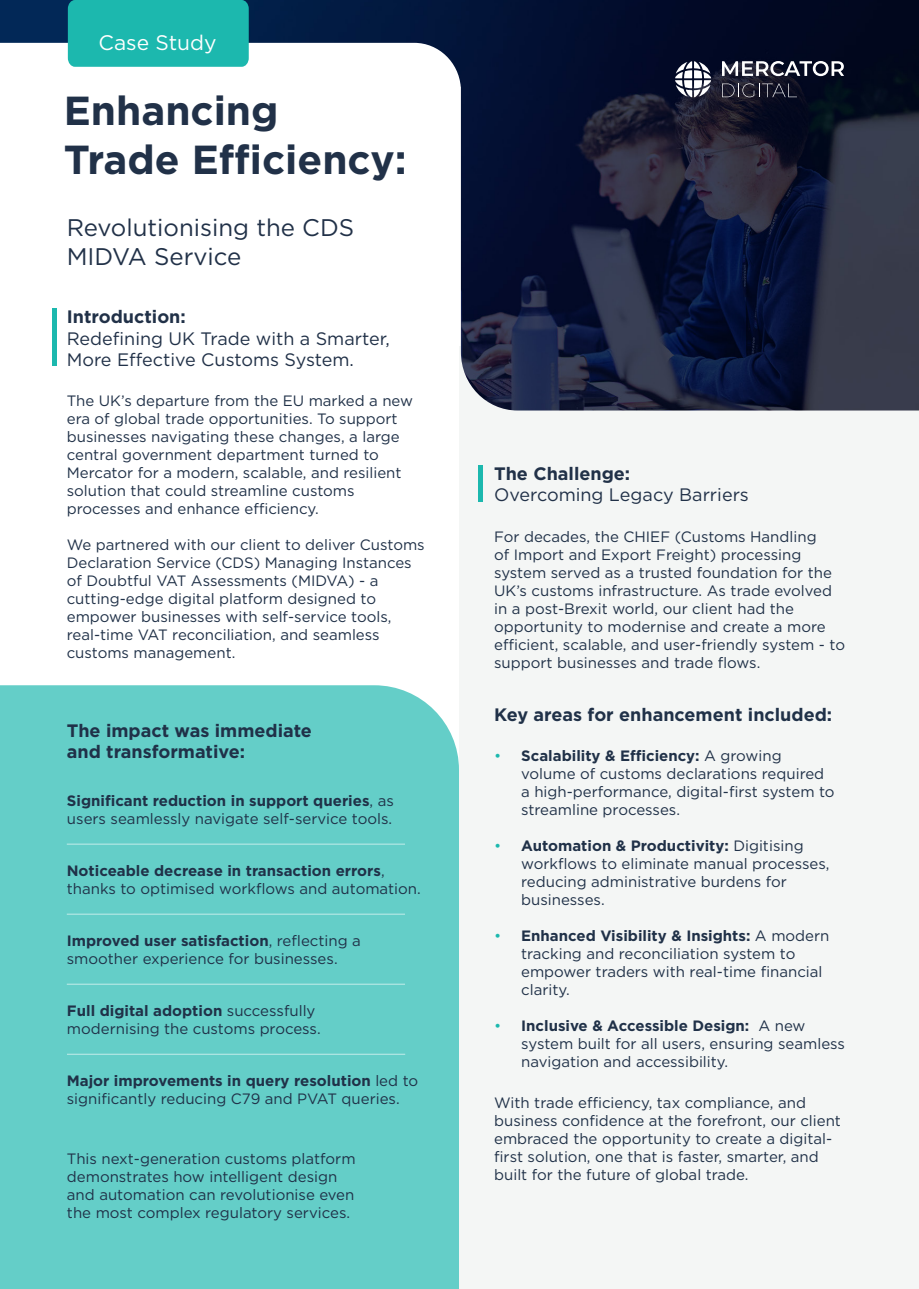
<style>
.page{position:relative;width:919px;height:1289px;background:#fff}
.page>*{position:absolute;margin:0;border:0;box-sizing:border-box;transform-origin:0 0}
.t1{font:700 40.5px/48.6px "Gotham";color:#213148}
.t2{font:24px/28.8px "Gotham";color:#213148}
.t3{font:21px "Gotham";color:#fff}
.t4{font:18px/21.6px "Gotham";color:#213148}
.t5{font:700 18px/21.6px "Gotham";color:#203148}
.t6{font:15px/18px "Gotham";color:#203148}
.s1{font-weight:700}
.s2{color:#1cb8ae}
</style>
<div class="page">
<div style="left:459px;top:347px;width:459px;height:941px;background:#f4f6f5"></div>
<img style="left:0;top:0;width:918px;height:410px">
<hr style="left:52px;top:308px;width:4px;height:58px;background:#1cb8ae">
<hr style="left:478px;top:465px;width:4px;height:36px;background:#1cb8ae">
<svg style="left:675px;top:61px;width:36px;height:36px"></svg>
<svg style="left:722px;top:61px;width:122px;height:15px"></svg>
<svg style="left:722px;top:83px;width:74px;height:14px"></svg>
<div style="left:0;top:685px;width:459px;height:603px;background:#64cec8"></div>
<hr style="left:67px;top:843px;width:338px;height:1px;background:#fff">
<hr style="left:67px;top:983px;width:338px;height:1px;background:#fff">
<hr style="left:67px;top:1053px;width:338px;height:1px;background:#fff">
<hr style="left:67px;top:913px;width:338px;height:1px;background:#fff">
<div style="left:68px;top:0;width:181px;height:67px;background:#1cb8ae"></div>
<p class="t3" style="left:98px;top:29px;width:120px">Case Study</p>
<p class="t1" style="left:64px;top:86px;width:344px">Enhancing<br>Trade Efficiency:</p>
<p class="t2" style="left:67px;top:212px;width:289px">Revolutionising the CDS<br>MIDVA Service</p>
<p class="t4" style="left:67px;top:305px;width:324px"><span class="s1">Introduction:<br></span>Redefining UK Trade with a Smarter,<br>More Effective Customs System.</p>
<p class="t6" style="left:67px;top:391px;width:348px">The UK’s departure from the EU marked a new era of global trade opportunities. To support businesses navigating these changes, a large central government department turned to Mercator for a modern, scalable, and resilient solution that could streamline customs processes and enhance efficiency.</p>
<p class="t6" style="left:67px;top:535px;width:359px">We partnered with our client to deliver Customs Declaration Service (CDS) Managing Instances of Doubtful VAT Assessments (MIDVA) - a cutting-edge digital platform designed to empower businesses with self-service tools, real-time VAT reconciliation, and seamless customs management.</p>
<p class="t5" style="left:67px;top:719px;width:246px">The impact was immediate and transformative:</p>
<p class="t6" style="left:67px;top:791px;width:328px"><span class="s1">Significant reduction in support queries</span>, as users seamlessly navigate self-service tools.</p>
<p class="t6" style="left:67px;top:861px;width:355px"><span class="s1">Noticeable decrease in transaction errors</span>, thanks to optimised workflows and automation.</p>
<p class="t6" style="left:67px;top:931px;width:295px"><span class="s1">Improved user satisfaction</span>, reflecting a smoother experience for businesses.</p>
<p class="t6" style="left:67px;top:1001px;width:255px"><span class="s1">Full digital adoption</span> successfully modernising the customs process.</p>
<p class="t6" style="left:67px;top:1071px;width:353px"><span class="s1">Major improvements in query resolution</span> led to significantly reducing C79 and PVAT queries.</p>
<p class="t6" style="left:67px;top:1149px;width:290px">This next-generation customs platform demonstrates how intelligent design and automation can revolutionise even the most complex regulatory services.</p>
<p class="t4" style="left:494px;top:462px;width:256px"><span class="s1">The Challenge:<br></span>Overcoming Legacy Barriers</p>
<p class="t6" style="left:494px;top:527px;width:352px">For decades, the CHIEF (Customs Handling<br>of Import and Export Freight) processing system served as a trusted foundation for the UK’s customs infrastructure. As trade evolved in a post-Brexit world, our client had the opportunity to modernise and create a more efficient, scalable, and user-friendly system - to support businesses and trade flows.</p>
<p class="t5" style="left:494px;top:704px;width:339px">Key areas for enhancement included:</p>
<p class="t6" style="left:521px;top:746px;width:315px;text-indent:-27px"><span class="s2">•</span> <span class="s1">Scalability &amp; Efficiency:</span> A growing volume of customs declarations required a high-performance, digital-first system to streamline processes.</p>
<p class="t6" style="left:521px;top:836px;width:310px;text-indent:-27px"><span class="s2">•</span> <span class="s1">Automation &amp; Productivity:</span> Digitising workflows to eliminate manual processes, reducing administrative burdens for businesses.</p>
<p class="t6" style="left:521px;top:926px;width:310px;text-indent:-27px"><span class="s2">•</span> <span class="s1">Enhanced Visibility &amp; Insights:</span> A modern tracking and reconciliation system to empower traders with real-time financial clarity.</p>
<p class="t6" style="left:521px;top:1016px;width:325px;text-indent:-27px"><span class="s2">•</span> <span class="s1">Inclusive &amp; Accessible Design:</span> A new system built for all users, ensuring seamless navigation and accessibility.</p>
<p class="t6" style="left:494px;top:1092px;width:348px">With trade efficiency, tax compliance, and business confidence at the forefront, our client embraced the opportunity to create a digital&shy;first solution, one that is faster, smarter, and built for the future of global trade.</p>
</div>
